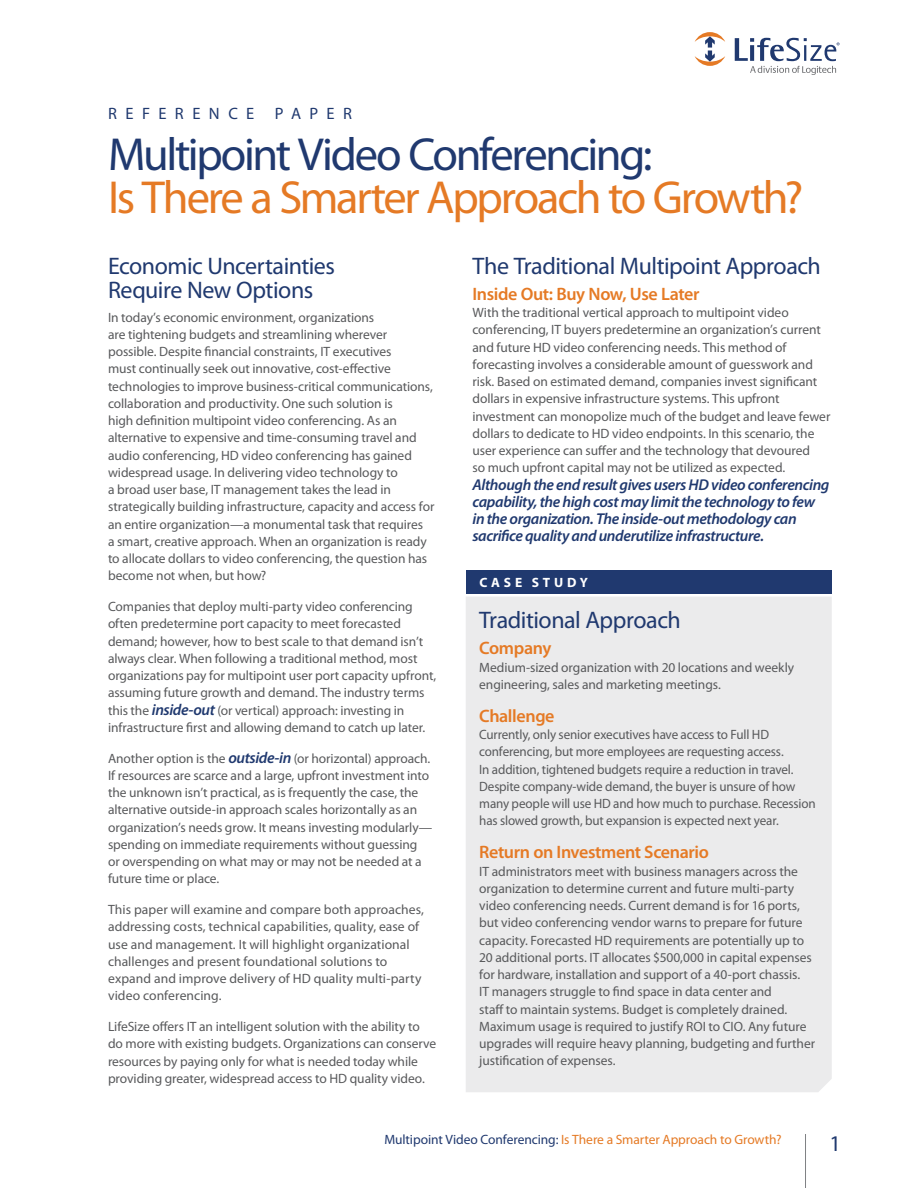
<style>
.page{position:relative;width:918px;height:1188px;background:#fff}
.page>*{position:absolute;margin:0;border:0;box-sizing:border-box;transform-origin:0 0}
.t1{font:46.5px "Myriad Pro";letter-spacing:-.05em;color:#e57a25}
.t2{font:46.5px "Myriad Pro";letter-spacing:-.05em;color:#20396f}
.t3{font:24px/24px "Myriad Pro";letter-spacing:-.02em;color:#20396f}
.t4{font:22.5px "Myriad Pro";color:#20396f}
.t5{font:600 18px "Myriad Pro";letter-spacing:-.02em;color:#e57a25}
.t6{font:16.5px "Myriad Pro";letter-spacing:.51em;color:#20396f}
.t7{font:italic 600 15.75px/17.2px "Myriad Pro";letter-spacing:-.025em;color:#20396f}
.t8{font:13.5px/17.2px "Myriad Pro";letter-spacing:-.005em;color:#58595b}
.t9{font:13.5px "Myriad Pro";letter-spacing:-.005em;color:#e57a25}
.t10{font:700 13.5px "Myriad Pro";letter-spacing:.28em;color:#fff}
.s1{font-weight:600;font-style:italic;font-size:15.75px;color:#20396f}
.s2{color:#20396f}
</style>
<div class="page">
<hr style="left:805px;top:1134px;width:1px;height:54px;background:#808285">
<svg style="left:695px;top:32px;width:30px;height:34px"></svg>
<svg style="left:735px;top:38px;width:105px;height:37px"></svg>
<div style="left:466px;top:597px;width:366px;height:495px;background:#ebebec"></div>
<div style="left:466px;top:570px;width:366px;height:23px;background:#20396f"></div>
<p class="t6" style="left:108px;top:103px;width:198px">Refer enc e Pap</p>
<p class="t6" style="left:327px;top:103px;width:23px">e r</p>
<h1 class="t2" style="left:108px;top:126px;width:546px">Multipoint Video Conferencing:</h1>
<h1 class="t1" style="left:108px;top:169px;width:697px">Is There a Smarter Approach to Growth?</h1>
<h2 class="t3" style="left:108px;top:253px;width:229px">Economic Uncertainties<br>Require New Options</h2>
<p class="t8" style="left:108px;top:308px;width:328px">In today’s economic environment, organizations<br>are tightening budgets and streamlining wherever possible. Despite financial constraints, IT executives<br>must continually seek out innovative, cost-effective technologies to improve business-critical communications, collaboration and productivity. One such solution is<br>high definition multipoint video conferencing. As an alternative to expensive and time-consuming travel and audio conferencing, HD video conferencing has gained widespread usage. In delivering video technology to<br>a broad user base, IT management takes the lead in strategically building infrastructure, capacity and access for an entire organization—a monumental task that requires<br>a smart, creative approach. When an organization is ready to allocate dollars to video conferencing, the question has become not when, but how?</p>
<p class="t8" style="left:108px;top:598px;width:330px">Companies that deploy multi-party video conferencing often predetermine port capacity to meet forecasted demand; however, how to best scale to that demand isn’t always clear. When following a traditional method, most organizations pay for multipoint user port capacity upfront, assuming future growth and demand. The industry terms this the <span class="s1">inside-out</span> (or vertical) approach: investing in infrastructure first and allowing demand to catch up later.</p>
<p class="t8" style="left:108px;top:749px;width:326px">Another option is the <span class="s1">outside-in</span> (or horizontal) approach.<br>If resources are scarce and a large, upfront investment into the unknown isn’t practical, as is frequently the case, the alternative outside-in approach scales horizontally as an organization’s needs grow. It means investing modularly— spending on immediate requirements without guessing or overspending on what may or may not be needed at a future time or place.</p>
<p class="t8" style="left:108px;top:901px;width:318px">This paper will examine and compare both approaches, addressing costs, technical capabilities, quality, ease of use and management. It will highlight organizational challenges and present foundational solutions to expand and improve delivery of HD quality multi-party video conferencing.</p>
<p class="t8" style="left:108px;top:1018px;width:330px">LifeSize offers IT an intelligent solution with the ability to do more with existing budgets. Organizations can conserve resources by paying only for what is needed today while providing greater, widespread access to HD quality video.</p>
<h2 class="t3" style="left:472px;top:253px;width:350px">The Traditional Multipoint Approach</h2>
<h3 class="t5" style="left:472px;top:282px;width:229px">Inside Out: Buy Now, Use Later</h3>
<p class="t8" style="left:472px;top:304px;width:359px">With the traditional vertical approach to multipoint video conferencing, IT buyers predetermine an organization’s current and future HD video conferencing needs. This method of forecasting involves a considerable amount of guesswork and risk. Based on estimated demand, companies invest significant dollars in expensive infrastructure systems. This upfront investment can monopolize much of the budget and leave fewer dollars to dedicate to HD video endpoints. In this scenario, the user experience can suffer and the technology that devoured<br>so much upfront capital may not be utilized as expected.</p>
<p class="t7" style="left:472px;top:475px;width:359px">Although the end result gives users HD video conferencing capability, the high cost may limit the technology to few in the organization. The inside-out methodology can sacrifice quality and underutilize infrastructure.</p>
<p class="t10" style="left:479px;top:573px;width:110px">CASE STUDY</p>
<h2 class="t3" style="left:479px;top:608px;width:203px">Traditional Approach</h2>
<h3 class="t5" style="left:479px;top:637px;width:74px">Company</h3>
<p class="t8" style="left:479px;top:658px;width:316px">Medium-sized organization with 20 locations and weekly engineering, sales and marketing meetings.</p>
<h3 class="t5" style="left:479px;top:704px;width:77px">Challenge</h3>
<p class="t8" style="left:479px;top:726px;width:338px">Currently, only senior executives have access to Full HD conferencing, but more employees are requesting access.<br>In addition, tightened budgets require a reduction in travel.<br>Despite company-wide demand, the buyer is unsure of how many people will use HD and how much to purchase. Recession has slowed growth, but expansion is expected next year.</p>
<h3 class="t5" style="left:479px;top:841px;width:231px">Return on Investment Scenario</h3>
<p class="t8" style="left:479px;top:862px;width:337px">IT administrators meet with business managers across the organization to determine current and future multi-party video conferencing needs. Current demand is for 16 ports, but video conferencing vendor warns to prepare for future capacity. Forecasted HD requirements are potentially up to 20 additional ports. IT allocates $500,000 in capital expenses for hardware, installation and support of a 40-port chassis.<br>IT managers struggle to find space in data center and<br>staff to maintain systems. Budget is completely drained.<br>Maximum usage is required to justify ROI to CIO. Any future upgrades will require heavy planning, budgeting and further justification of expenses.</p>
<p class="t9" style="left:384px;top:1131px;width:399px"><span class="s2">Multipoint Video Conferencing:</span> Is There a Smarter Approach to Growth?</p>
<h3 class="t4" style="left:829px;top:1129px;width:13px">1</h3>
</div>
